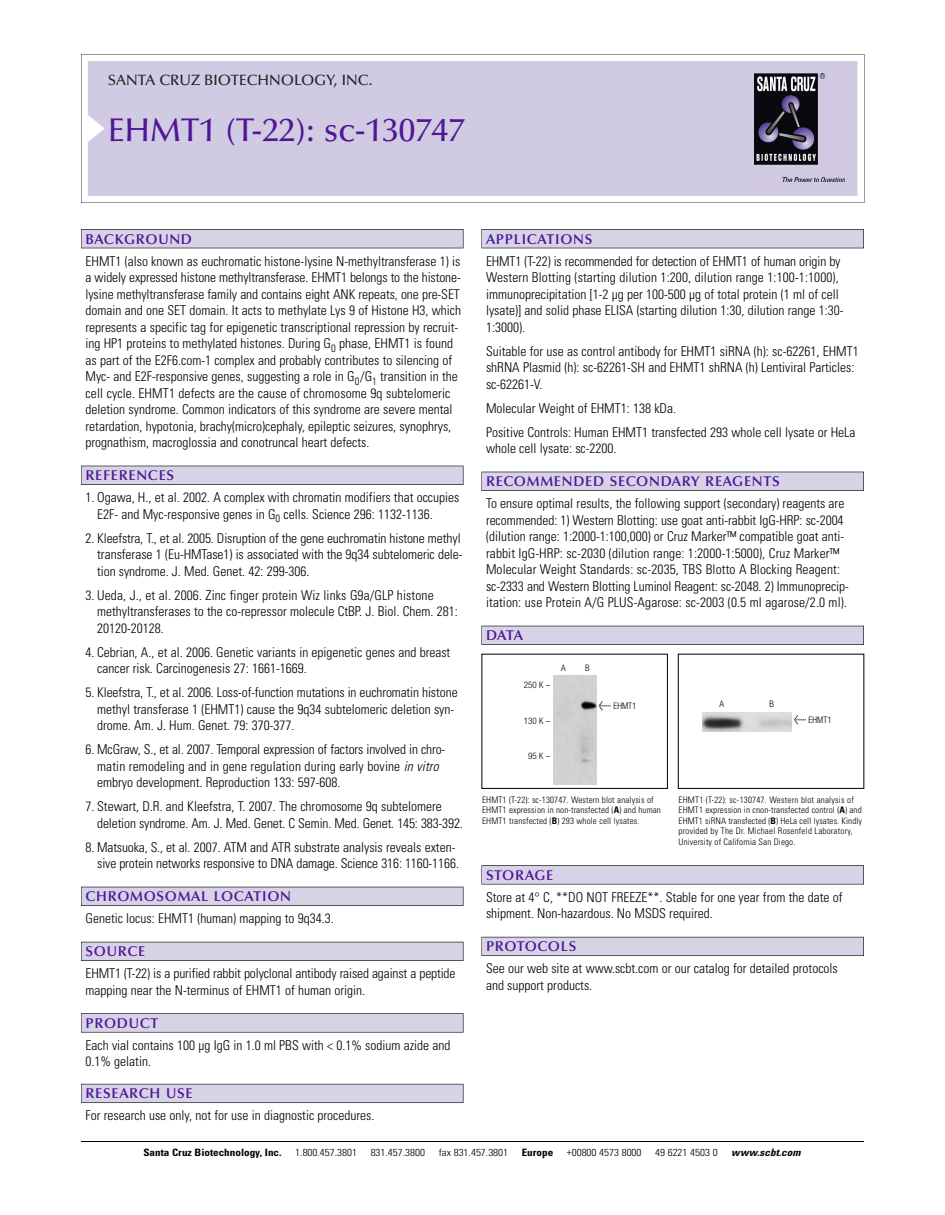
<style>
.page{position:relative;width:945px;height:1215px;background:#fff}
.page>*{position:absolute;margin:0;border:0;box-sizing:border-box;transform-origin:0 0}
.t1{font:500 33px "Optima";color:#511695}
.t2{font:500 15px "Optima";color:#231f20}
.t3{font:600 14.25px "Optima";letter-spacing:.05em;color:#511695}
.t4{font:300 condensed 13.5px/16.5px "Univers";color:#000}
.t5{font:300 condensed 10.2px "Univers";color:#000;scale:1.1 1}
.t6{font:700 condensed 10.2px "Univers";color:#000;scale:1.1 1}
.t7{font:italic 700 condensed 10.2px "Univers";letter-spacing:.005em;color:#000;scale:1.1 1}
.t8{font:300 condensed 9px/10.5px "Univers";letter-spacing:.015em;color:#000}
.t9{font:300 condensed 9px "Helvetica Neue";color:#000}
.s1{font-style:italic}
.s2{font-family:"Meta Plus";font-weight:400;font-stretch:normal;font-size:10.5px}
.s3{font-weight:700}
</style>
<div class="page">
<svg style="left:81px;top:54px;width:783px;height:149px"></svg>
<div style="left:88px;top:61px;width:769px;height:135px;background:#d1cae3"></div>
<img style="left:755px;top:74px;width:90px;height:108px">
<div style="left:81px;top:229px;width:382px;height:19px;background:#525156"></div>
<div style="left:81px;top:230px;width:382px;height:18px;background:#d7d3e7"></div>
<div style="left:81px;top:466px;width:382px;height:19px;background:#515055"></div>
<div style="left:81px;top:466px;width:382px;height:18px;background:#d7d3e7"></div>
<div style="left:81px;top:887px;width:382px;height:19px;background:#525158"></div>
<div style="left:81px;top:887px;width:382px;height:18px;background:#d7d3e7"></div>
<div style="left:81px;top:942px;width:382px;height:19px;background:#54535a"></div>
<div style="left:81px;top:942px;width:382px;height:18px;background:#d7d3e7"></div>
<svg style="left:81px;top:1013px;width:382px;height:20px"></svg>
<div style="left:81px;top:1014px;width:382px;height:18px;background:#d7d3e7"></div>
<div style="left:81px;top:1084px;width:382px;height:19px;background:#5b5a62"></div>
<div style="left:81px;top:1084px;width:382px;height:18px;background:#d7d3e7"></div>
<div style="left:482px;top:229px;width:382px;height:19px;background:#525156"></div>
<div style="left:482px;top:230px;width:381px;height:18px;background:#d7d3e7"></div>
<div style="left:482px;top:472px;width:382px;height:19px;background:#515055"></div>
<div style="left:482px;top:472px;width:381px;height:18px;background:#d7d3e7"></div>
<div style="left:482px;top:626px;width:382px;height:19px;background:#525158"></div>
<div style="left:482px;top:626px;width:381px;height:18px;background:#d7d3e7"></div>
<div style="left:482px;top:865px;width:382px;height:19px;background:#575759"></div>
<div style="left:482px;top:866px;width:381px;height:18px;background:#d7d3e7"></div>
<div style="left:482px;top:937px;width:382px;height:19px;background:#5b5a62"></div>
<div style="left:482px;top:937px;width:381px;height:18px;background:#d7d3e7"></div>
<hr style="left:81px;top:1141px;width:783px;height:1px;background:#000">
<div style="left:482px;top:654px;width:186px;height:135px;border:1px solid #000"></div>
<div style="left:678px;top:654px;width:186px;height:135px;border:1px solid #000"></div>
<img style="left:554px;top:675px;width:42px;height:109px">
<img style="left:702px;top:712px;width:90px;height:19px">
<p class="t2" style="left:108px;top:74px;width:266px">SANTA CRUZ BIOTECHNOLOGY, INC.</p>
<h1 class="t1" style="left:108px;top:117px;width:358px">EHMT1 (T-22): sc-130747</h1>
<p class="t3" style="left:86px;top:233px;width:108px">BACKGROUND</p>
<p class="t4" style="left:86px;top:254px;width:377px">EHMT1 (also known as euchromatic histone-lysine N-methyltransferase 1) is a widely expressed histone methyltransferase. EHMT1 belongs to the histone&shy;lysine methyltransferase family and contains eight ANK repeats, one pre-SET domain and one SET domain. It acts to methylate Lys 9 of Histone H3, which represents a specific tag for epigenetic transcriptional repression by recruit&shy;ing HP1 proteins to methylated histones. During G<sub>0</sub> phase, EHMT1 is found as part of the E2F6.com-1 complex and probably contributes to silencing of Myc- and E2F-responsive genes, suggesting a role in G<sub>0</sub>/G<sub>1</sub> transition in the cell cycle. EHMT1 defects are the cause of chromosome 9q subtelomeric deletion syndrome. Common indicators of this syndrome are severe mental retardation, hypotonia, brachy(micro)cephaly, epileptic seizures, synophrys, prognathism, macroglossia and conotruncal heart defects.</p>
<p class="t3" style="left:86px;top:470px;width:90px">REFERENCES</p>
<p class="t4" style="left:97px;top:490px;width:364px;text-indent:-12px">1. Ogawa, H., et al. 2002. A complex with chromatin modifiers that occupies<br>E2F- and Myc-responsive genes in G<sub>0</sub> cells. Science 296: 1132-1136.</p>
<p class="t4" style="left:97px;top:531px;width:367px;text-indent:-12px">2. Kleefstra, T., et al. 2005. Disruption of the gene euchromatin histone methyl transferase 1 (Eu-HMTase1) is associated with the 9q34 subtelomeric dele&shy;tion syndrome. J. Med. Genet. 42: 299-306.</p>
<p class="t4" style="left:97px;top:588px;width:362px;text-indent:-12px">3. Ueda, J., et al. 2006. Zinc finger protein Wiz links G9a/GLP histone methyltransferases to the co-repressor molecule CtBP. J. Biol. Chem. 281:<br>20120-20128.</p>
<p class="t4" style="left:97px;top:645px;width:355px;text-indent:-12px">4. Cebrian, A., et al. 2006. Genetic variants in epigenetic genes and breast cancer risk. Carcinogenesis 27: 1661-1669.</p>
<p class="t4" style="left:97px;top:685px;width:362px;text-indent:-12px">5. Kleefstra, T., et al. 2006. Loss-of-function mutations in euchromatin histone methyl transferase 1 (EHMT1) cause the 9q34 subtelomeric deletion syn&shy;drome. Am. J. Hum. Genet. 79: 370-377.</p>
<p class="t4" style="left:97px;top:742px;width:350px;text-indent:-12px">6. McGraw, S., et al. 2007. Temporal expression of factors involved in chro&shy;matin remodeling and in gene regulation during early bovine <span class="s1">in vitro </span>embryo development. Reproduction 133: 597-608.</p>
<p class="t4" style="left:97px;top:799px;width:367px;text-indent:-12px">7. Stewart, D.R. and Kleefstra, T. 2007. The chromosome 9q subtelomere deletion syndrome. Am. J. Med. Genet. C Semin. Med. Genet. 145: 383-392.</p>
<p class="t4" style="left:86px;top:840px;width:375px;text-align:right">8. Matsuoka, S., et al. 2007. ATM and ATR substrate analysis reveals exten&shy;sive protein networks responsive to DNA damage. Science 316: 1160-1166.</p>
<p class="t3" style="left:86px;top:891px;width:207px">CHROMOSOMAL LOCATION</p>
<p class="t4" style="left:86px;top:911px;width:250px">Genetic locus: EHMT1 (human) mapping to 9q34.3.</p>
<p class="t3" style="left:86px;top:946px;width:61px">SOURCE</p>
<p class="t4" style="left:86px;top:966px;width:371px">EHMT1 (T-22) is a purified rabbit polyclonal antibody raised against a peptide mapping near the N-terminus of EHMT1 of human origin.</p>
<p class="t3" style="left:86px;top:1017px;width:74px">PRODUCT</p>
<p class="t4" style="left:86px;top:1038px;width:366px">Each vial contains 100 µg IgG in 1.0 ml PBS with &lt; 0.1% sodium azide and<br>0.1% gelatin.</p>
<p class="t3" style="left:86px;top:1088px;width:109px">RESEARCH USE</p>
<p class="t4" style="left:86px;top:1108px;width:290px">For research use only, not for use in diagnostic procedures.</p>
<p class="t3" style="left:486px;top:233px;width:108px">APPLICATIONS</p>
<p class="t4" style="left:486px;top:254px;width:359px">EHMT1 (T-22) is recommended for detection of EHMT1 of human origin by Western Blotting (starting dilution 1:200, dilution range 1:100-1:1000), immunoprecipitation [1-2 µg per 100-500 µg of total protein (1 ml of cell lysate)] and solid phase ELISA (starting dilution 1:30, dilution range 1:30- 1:3000).</p>
<p class="t4" style="left:486px;top:344px;width:374px">Suitable for use as control antibody for EHMT1 siRNA (h): sc-62261, EHMT1 shRNA Plasmid (h): sc-62261-SH and EHMT1 shRNA (h) Lentiviral Particles: sc-62261-V.</p>
<p class="t4" style="left:486px;top:397px;width:371px;line-height:24px">Molecular Weight of EHMT1: 138 kDa.<br>Positive Controls: Human EHMT1 transfected 293 whole cell lysate or HeLa</p>
<p class="t4" style="left:486px;top:441px;width:132px">whole cell lysate: sc-2200.</p>
<p class="t3" style="left:486px;top:476px;width:295px">RECOMMENDED SECONDARY REAGENTS</p>
<p class="t4" style="left:486px;top:496px;width:364px">To ensure optimal results, the following support (secondary) reagents are recommended: 1) Western Blotting: use goat anti-rabbit IgG-HRP: sc-2004 (dilution range: 1:2000-1:100,000) or Cruz Marker™ compatible goat anti&shy;rabbit IgG-HRP: sc-2030 (dilution range: 1:2000-1:5000), Cruz Marker™ Molecular Weight Standards: sc-2035, TBS Blotto A Blocking Reagent: sc-2333 and Western Blotting Luminol Reagent: sc-2048. 2) Immunoprecip&shy;itation: use Protein A/G PLUS-Agarose: sc-2003 (0.5 ml agarose/2.0 ml).</p>
<p class="t3" style="left:486px;top:630px;width:39px">DATA</p>
<p class="t9" style="left:524px;top:682px;width:28px">250 K –</p>
<p class="t9" style="left:524px;top:718px;width:28px">130 K –</p>
<p class="t9" style="left:528px;top:752px;width:24px">95K–</p>
<p class="t9" style="left:561px;top:664px;width:6px">A</p>
<p class="t9" style="left:585px;top:664px;width:6px">B</p>
<p class="t9" style="left:599px;top:703px;width:40px"><span class="s2">&lt;</span> EHMT1</p>
<p class="t9" style="left:720px;top:701px;width:6px">A</p>
<p class="t9" style="left:769px;top:701px;width:6px">B</p>
<p class="t9" style="left:794px;top:716px;width:40px"><span class="s2">&lt;</span> EHMT1</p>
<p class="t8" style="left:482px;top:795px;width:180px">EHMT1 (T-22): sc-130747. Western blot analysis of<br>EHMT1 expression in non-transfected (<span class="s3">A</span>) and human<br>EHMT1 transfected (<span class="s3">B</span>) 293 whole cell lysates.</p>
<p class="t8" style="left:679px;top:795px;width:185px">EHMT1 (T-22): sc-130747. Western blot analysis of EHMT1 expression in cnon-transfected control (<span class="s3">A</span>) and EHMT1 siRNA transfected (<span class="s3">B</span>) HeLa cell lysates. Kindly provided by The Dr. Michael Rosenfeld Laboratory, University of California San Diego.</p>
<p class="t3" style="left:486px;top:869px;width:69px">STORAGE</p>
<p class="t4" style="left:486px;top:890px;width:358px">Store at 4° C, **DO NOT FREEZE**. Stable for one year from the date of shipment. Non-hazardous. No MSDS required.</p>
<p class="t3" style="left:486px;top:941px;width:92px">PROTOCOLS</p>
<p class="t4" style="left:486px;top:961px;width:353px">See our web site at www.scbt.com or our catalog for detailed protocols and support products.</p>
<p class="t6" style="left:143px;top:1148px;width:127px">Santa Cruz Biotechnology, Inc.</p>
<p class="t5" style="left:295px;top:1148px;width:58px">1.800.457.3801</p>
<p class="t5" style="left:371px;top:1148px;width:51px">831.457.3800</p>
<p class="t5" style="left:439px;top:1148px;width:65px">fax 831.457.3801</p>
<p class="t6" style="left:522px;top:1148px;width:30px">Europe</p>
<p class="t5" style="left:567px;top:1148px;width:69px">+00800 4573 8000</p>
<p class="t5" style="left:655px;top:1148px;width:58px">49 6221 4503 0</p>
<p class="t7" style="left:731px;top:1148px;width:64px">www.scbt.com</p>
</div>
